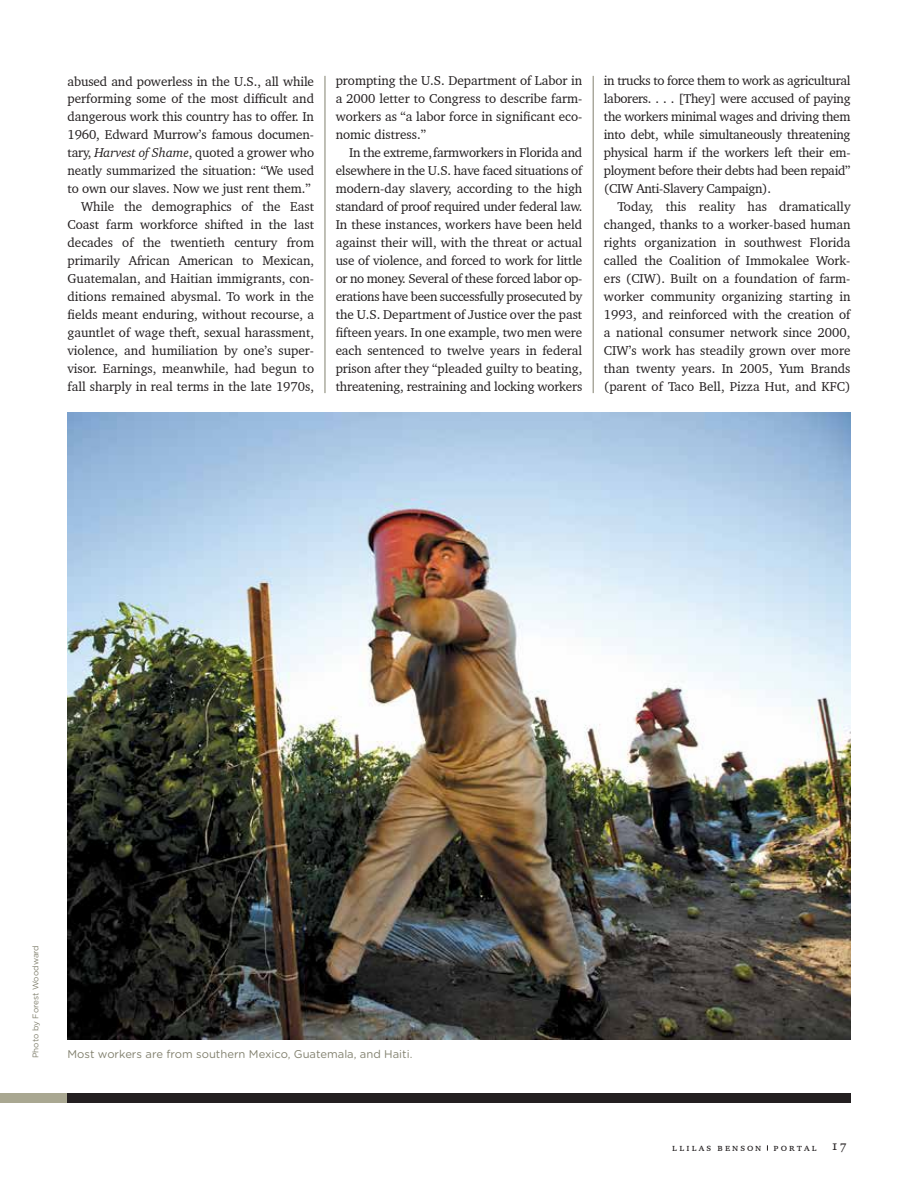
<style>
.page{position:relative;width:918px;height:1188px;background:#fff}
.page>*{position:absolute;margin:0;border:0;box-sizing:border-box;transform-origin:0 0}
.t1{font:13.2px/18px "Charter BT Pro";color:#231f20;text-align:right}
.t2{font:13.2px "Charter BT Pro";letter-spacing:-.02em;color:#231f20}
.t3{font:11.25px "Gotham Rounded";color:#82816f}
.t4{font:10.5px "Charter BT Pro";letter-spacing:.2em;color:#231f20}
.t5{font:8.25px "Gotham Rounded";color:#82816f}
.s1{font-style:italic}
.s2{font-size:13.5px}
</style>
<div class="page">
<div style="left:0;top:1094px;width:851px;height:9px;background:#231f20"></div>
<div style="left:0;top:1094px;width:67px;height:9px;background:#a9a791"></div>
<img style="left:68px;top:413px;width:782px;height:626px">
<hr style="left:325px;top:76px;width:1px;height:317px;background:#82816f">
<hr style="left:593px;top:76px;width:1px;height:317px;background:#82816f">
<p class="t1" style="left:68px;top:72px;width:248px">abused and powerless in the U.S., all while performing some of the most difficult and dangerous work this country has to offer. In 1960, Edward Murrow’s famous documen&shy;tary, <span class="s1">Harvest of Shame</span>, quoted a grower who neatly summarized the situation: “We used to own our slaves. Now we just rent them.” While the demographics of the East Coast farm workforce shifted in the last decades of the twentieth century from primarily African American to Mexican, Guatemalan, and Haitian immigrants, con&shy;ditions remained abysmal. To work in the fields meant enduring, without recourse, a gauntlet of wage theft, sexual harassment, violence, and humiliation by one’s super&shy;visor. Earnings, meanwhile, had begun to fall sharply in real terms in the late 1970s,</p>
<p class="t1" style="left:336px;top:72px;width:248px">prompting the U.S. Department of Labor in</p>
<p class="t1" style="left:336px;top:90px;width:248px">a 2000 letter to Congress to describe farm-</p>
<p class="t1" style="left:336px;top:108px;width:248px">workers as “a labor force in significant eco-</p>
<p class="t1" style="left:336px;top:126px;width:92px">nomic distress.”</p>
<p class="t1" style="left:349px;top:144px;width:235px">In the extreme, farmworkers in Florida and</p>
<p class="t1" style="left:336px;top:162px;width:248px">elsewhere in the U.S. have faced situations of</p>
<p class="t1" style="left:336px;top:180px;width:248px">modern-day slavery, according to the high</p>
<p class="t2" style="left:336px;top:198px;width:248px">standard of proof required under federal law.</p>
<p class="t1" style="left:336px;top:216px;width:248px">In these instances, workers have been held</p>
<p class="t1" style="left:336px;top:234px;width:248px">against their will, with the threat or actual</p>
<p class="t1" style="left:336px;top:252px;width:248px">use of violence, and forced to work for little</p>
<p class="t2" style="left:336px;top:270px;width:248px">or no money. Several of these forced labor op-</p>
<p class="t2" style="left:336px;top:288px;width:248px">erations have been successfully prosecuted by</p>
<p class="t1" style="left:336px;top:306px;width:248px">the U.S. Department of Justice over the past</p>
<p class="t1" style="left:336px;top:324px;width:248px">fifteen years. In one example, two men were</p>
<p class="t1" style="left:336px;top:342px;width:248px">each sentenced to twelve years in federal</p>
<p class="t1" style="left:336px;top:360px;width:248px">prison after they “pleaded guilty to beating,</p>
<p class="t1" style="left:336px;top:378px;width:248px">threatening, restraining and locking workers</p>
<p class="t2" style="left:604px;top:72px;width:248px">in trucks to force them to work as agricultural</p>
<p class="t2" style="left:604px;top:90px;width:248px">laborers. . . . [They] were accused of paying</p>
<p class="t2" style="left:604px;top:108px;width:248px">the workers minimal wages and driving them</p>
<p class="t2" style="left:604px;top:126px;width:248px">into debt, while simultaneously threatening</p>
<p class="t2" style="left:604px;top:144px;width:248px">physical harm if the workers left their em-</p>
<p class="t2" style="left:604px;top:162px;width:248px">ployment before their debts had been repaid”</p>
<p class="t2" style="left:604px;top:180px;width:169px">(CIW Anti-Slavery Campaign).</p>
<p class="t1" style="left:617px;top:198px;width:235px">Today, this reality has dramatically</p>
<p class="t1" style="left:604px;top:216px;width:248px">changed, thanks to a worker-based human</p>
<p class="t1" style="left:604px;top:234px;width:248px">rights organization in southwest Florida</p>
<p class="t1" style="left:604px;top:252px;width:248px">called the Coalition of Immokalee Work-</p>
<p class="t1" style="left:604px;top:270px;width:248px">ers (CIW). Built on a foundation of farm-</p>
<p class="t1" style="left:604px;top:288px;width:248px">worker community organizing starting in</p>
<p class="t1" style="left:604px;top:306px;width:248px">1993, and reinforced with the creation of</p>
<p class="t1" style="left:604px;top:324px;width:248px">a national consumer network since 2000,</p>
<p class="t1" style="left:604px;top:342px;width:248px">CIW’s work has steadily grown over more</p>
<p class="t1" style="left:604px;top:360px;width:248px">than twenty years. In 2005, Yum Brands</p>
<p class="t1" style="left:604px;top:378px;width:248px">(parent of Taco Bell, Pizza Hut, and KFC)</p>
<p class="t5" style="left:30px;top:1058px;width:115px;rotate:-90deg">Photo by Forest Woodward</p>
<p class="t3" style="left:68px;top:1047px;width:347px">Most workers are from southern Mexico, Guatemala, and Haiti.</p>
<p class="t4" style="left:672px;top:1140px;width:176px">llilas benson portal <span class="s2">17</span></p>
</div>
